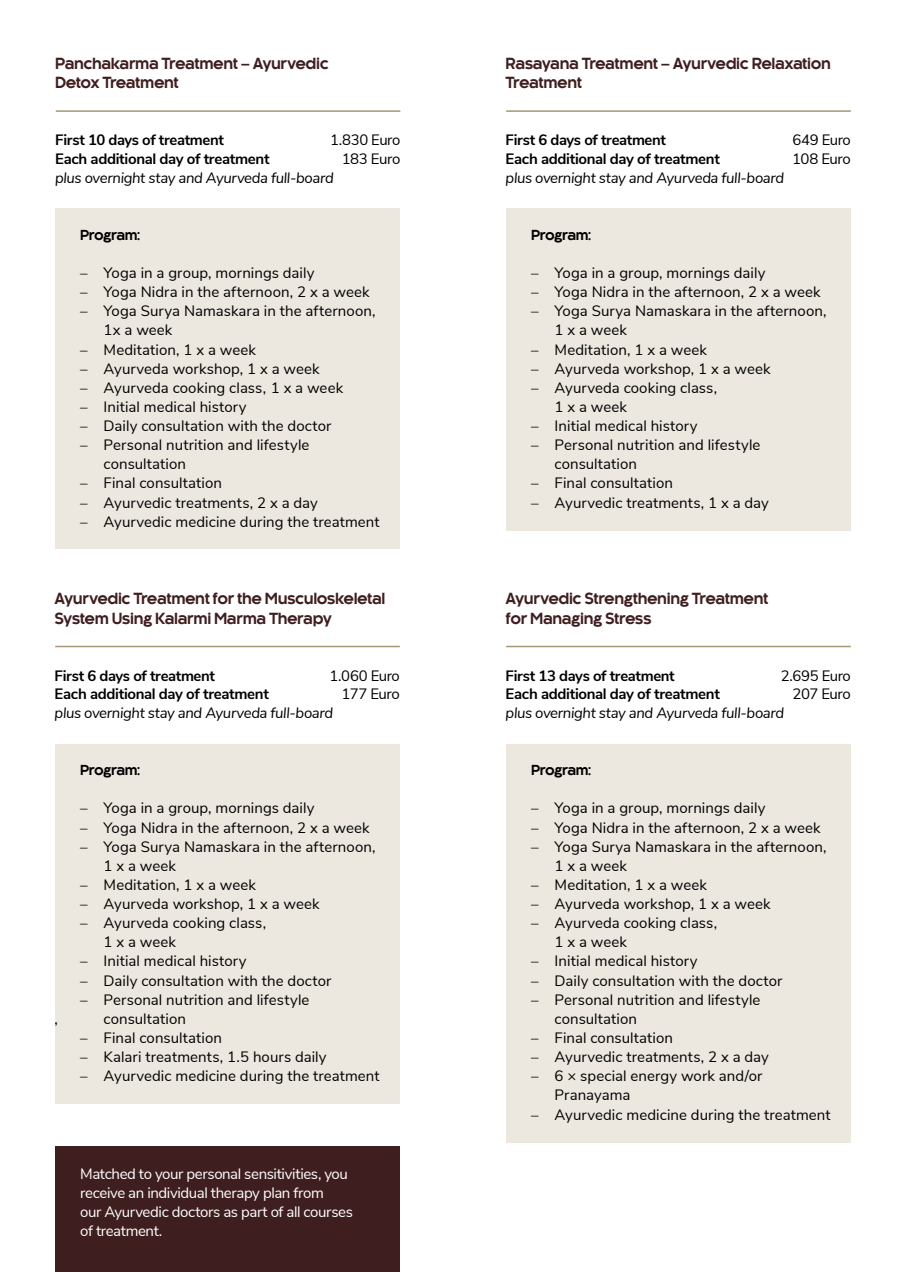
<style>
.page{position:relative;width:902px;height:1272px;background:#fff}
.page>*{position:absolute;margin:0;border:0;box-sizing:border-box;transform-origin:0 0}
.t1{font:15px/19.2px "Nunito Sans";letter-spacing:.005em;color:#000}
.t2{font:700 15px/19.5px "Kaleko 205";letter-spacing:-.03em;color:#3f1e1f}
.t3{font:700 15px "Nunito Sans";letter-spacing:-.02em;color:#000}
.t4{font:italic 15px "Nunito Sans";letter-spacing:-.025em;color:#000}
.t5{font:15px/19.2px "Nunito Sans";letter-spacing:-.025em;color:#fff}
.t6{font:700 13.5px "Kaleko 205";letter-spacing:-.045em;color:#000}
</style>
<div class="page">
<div style="left:55px;top:743px;width:345px;height:360px;background:#ece8e0"></div>
<div style="left:55px;top:1146px;width:345px;height:125px;background:#3f1e1f"></div>
<div style="left:506px;top:208px;width:344px;height:323px;background:#ece8e0"></div>
<div style="left:506px;top:743px;width:344px;height:399px;background:#ece8e0"></div>
<div style="left:55px;top:208px;width:345px;height:341px;background:#ece8e0"></div>
<hr style="left:55px;top:645px;width:345px;height:2px;background:#a59676">
<hr style="left:506px;top:110px;width:344px;height:2px;background:#a59676">
<hr style="left:506px;top:645px;width:344px;height:2px;background:#a59676">
<hr style="left:56px;top:110px;width:344px;height:2px;background:#a59676">
<p class="t2" style="left:55px;top:53px;width:275px">Panchakarma Treatment – Ayurvedic<br>Detox Treatment</p>
<p class="t3" style="left:55px;top:129px;width:170px">First 10 days of treatment</p>
<p class="t1" style="left:330px;top:129px;width:72px">1.830 Euro</p>
<p class="t3" style="left:55px;top:148px;width:216px">Each additional day of treatment</p>
<p class="t1" style="left:341px;top:148px;width:60px">183 Euro</p>
<p class="t4" style="left:55px;top:167px;width:280px">plus overnight stay and Ayurveda full-board</p>
<p class="t6" style="left:80px;top:227px;width:62px">Program:</p>
<p class="t1" style="left:80px;top:262px;width:236px">– Yoga in a group, mornings daily</p>
<p class="t1" style="left:80px;top:281px;width:291px">– Yoga Nidra in the afternoon, 2 x a week</p>
<p class="t1" style="left:104px;top:300px;width:273px;text-indent:-23px">– Yoga Surya Namaskara in the afternoon,<br>1x a week</p>
<p class="t1" style="left:80px;top:339px;width:177px">– Meditation, 1 x a week</p>
<p class="t1" style="left:80px;top:358px;width:241px">– Ayurveda workshop, 1 x a week</p>
<p class="t1" style="left:80px;top:377px;width:264px">– Ayurveda cooking class, 1 x a week</p>
<p class="t1" style="left:80px;top:396px;width:168px">– Initial medical history</p>
<p class="t1" style="left:80px;top:415px;width:253px">– Daily consultation with the doctor</p>
<p class="t1" style="left:104px;top:434px;width:207px;text-indent:-23px">– Personal nutrition and lifestyle consultation</p>
<p class="t1" style="left:80px;top:472px;width:143px">– Final consultation</p>
<p class="t1" style="left:80px;top:492px;width:239px">– Ayurvedic treatments, 2 x a day</p>
<p class="t1" style="left:80px;top:511px;width:301px">– Ayurvedic medicine during the treatment</p>
<p class="t2" style="left:55px;top:589px;width:332px">Ayurvedic Treatment for the Musculoskeletal<br>System Using Kalarmi Marma Therapy</p>
<p class="t3" style="left:55px;top:664px;width:162px">First 6 days of treatment</p>
<p class="t1" style="left:329px;top:665px;width:72px">1.060 Euro</p>
<p class="t3" style="left:55px;top:683px;width:216px">Each additional day of treatment</p>
<p class="t1" style="left:341px;top:683px;width:60px">177 Euro</p>
<p class="t4" style="left:55px;top:702px;width:280px">plus overnight stay and Ayurveda full-board</p>
<p class="t6" style="left:80px;top:762px;width:62px">Program:</p>
<p class="t1" style="left:80px;top:797px;width:236px">– Yoga in a group, mornings daily</p>
<p class="t1" style="left:80px;top:816px;width:291px">– Yoga Nidra in the afternoon, 2 x a week</p>
<p class="t1" style="left:104px;top:835px;width:273px;text-indent:-23px">– Yoga Surya Namaskara in the afternoon,<br>1 x a week</p>
<p class="t1" style="left:80px;top:874px;width:177px">– Meditation, 1 x a week</p>
<p class="t1" style="left:80px;top:893px;width:241px">– Ayurveda workshop, 1 x a week</p>
<p class="t1" style="left:104px;top:912px;width:164px;text-indent:-23px">– Ayurveda cooking class,<br>1 x a week</p>
<p class="t1" style="left:80px;top:950px;width:168px">– Initial medical history</p>
<p class="t1" style="left:80px;top:969px;width:253px">– Daily consultation with the doctor</p>
<p class="t1" style="left:80px;top:988px;width:231px">– Personal nutrition and lifestyle</p>
<p class="t1" style="left:55px;top:1008px;width:5px">‚</p>
<p class="t1" style="left:104px;top:1008px;width:84px">consultation</p>
<p class="t1" style="left:80px;top:1027px;width:143px">– Final consultation</p>
<p class="t1" style="left:80px;top:1046px;width:248px">– Kalari treatments, 1.5 hours daily</p>
<p class="t1" style="left:80px;top:1065px;width:301px">– Ayurvedic medicine during the treatment</p>
<p class="t5" style="left:80px;top:1162px;width:274px">Matched to your personal sensitivities, you receive an individual therapy plan from<br>our Ayurvedic doctors as part of all courses of treatment.</p>
<p class="t2" style="left:505px;top:53px;width:327px">Rasayana Treatment – Ayurvedic Relaxation<br>Treatment</p>
<p class="t3" style="left:505px;top:129px;width:162px">First 6 days of treatment</p>
<p class="t1" style="left:792px;top:129px;width:60px">649 Euro</p>
<p class="t3" style="left:505px;top:148px;width:216px">Each additional day of treatment</p>
<p class="t1" style="left:792px;top:148px;width:60px">108 Euro</p>
<p class="t4" style="left:505px;top:167px;width:280px">plus overnight stay and Ayurveda full-board</p>
<p class="t6" style="left:531px;top:227px;width:62px">Program:</p>
<p class="t1" style="left:531px;top:262px;width:236px">– Yoga in a group, mornings daily</p>
<p class="t1" style="left:531px;top:281px;width:291px">– Yoga Nidra in the afternoon, 2 x a week</p>
<p class="t1" style="left:554px;top:300px;width:273px;text-indent:-23px">– Yoga Surya Namaskara in the afternoon,<br>1 x a week</p>
<p class="t1" style="left:531px;top:339px;width:177px">– Meditation, 1 x a week</p>
<p class="t1" style="left:531px;top:358px;width:241px">– Ayurveda workshop, 1 x a week</p>
<p class="t1" style="left:554px;top:377px;width:164px;text-indent:-23px">– Ayurveda cooking class,<br>1 x a week</p>
<p class="t1" style="left:531px;top:415px;width:168px">– Initial medical history</p>
<p class="t1" style="left:554px;top:434px;width:207px;text-indent:-23px">– Personal nutrition and lifestyle consultation</p>
<p class="t1" style="left:531px;top:472px;width:143px">– Final consultation</p>
<p class="t1" style="left:531px;top:492px;width:239px">– Ayurvedic treatments, 1 x a day</p>
<p class="t2" style="left:505px;top:589px;width:264px">Ayurvedic Strengthening Treatment for Managing Stress</p>
<p class="t3" style="left:505px;top:664px;width:171px">First 13 days of treatment</p>
<p class="t1" style="left:780px;top:665px;width:71px">2.695 Euro</p>
<p class="t3" style="left:505px;top:683px;width:216px">Each additional day of treatment</p>
<p class="t1" style="left:792px;top:683px;width:60px">207 Euro</p>
<p class="t4" style="left:505px;top:702px;width:280px">plus overnight stay and Ayurveda full-board</p>
<p class="t6" style="left:531px;top:762px;width:62px">Program:</p>
<p class="t1" style="left:531px;top:797px;width:236px">– Yoga in a group, mornings daily</p>
<p class="t1" style="left:531px;top:816px;width:291px">– Yoga Nidra in the afternoon, 2 x a week</p>
<p class="t1" style="left:554px;top:835px;width:273px;text-indent:-23px">– Yoga Surya Namaskara in the afternoon,<br>1 x a week</p>
<p class="t1" style="left:531px;top:874px;width:177px">– Meditation, 1 x a week</p>
<p class="t1" style="left:531px;top:893px;width:241px">– Ayurveda workshop, 1 x a week</p>
<p class="t1" style="left:554px;top:912px;width:164px;text-indent:-23px">– Ayurveda cooking class,<br>1 x a week</p>
<p class="t1" style="left:531px;top:950px;width:168px">– Initial medical history</p>
<p class="t1" style="left:531px;top:969px;width:253px">– Daily consultation with the doctor</p>
<p class="t1" style="left:554px;top:989px;width:207px;text-indent:-23px">– Personal nutrition and lifestyle consultation</p>
<p class="t1" style="left:531px;top:1027px;width:143px">– Final consultation</p>
<p class="t1" style="left:531px;top:1046px;width:239px">– Ayurvedic treatments, 2 x a day</p>
<p class="t1" style="left:554px;top:1065px;width:209px;text-indent:-23px">– 6 × special energy work and/or<br>Pranayama</p>
<p class="t1" style="left:531px;top:1103px;width:301px">– Ayurvedic medicine during the treatment</p>
</div>
